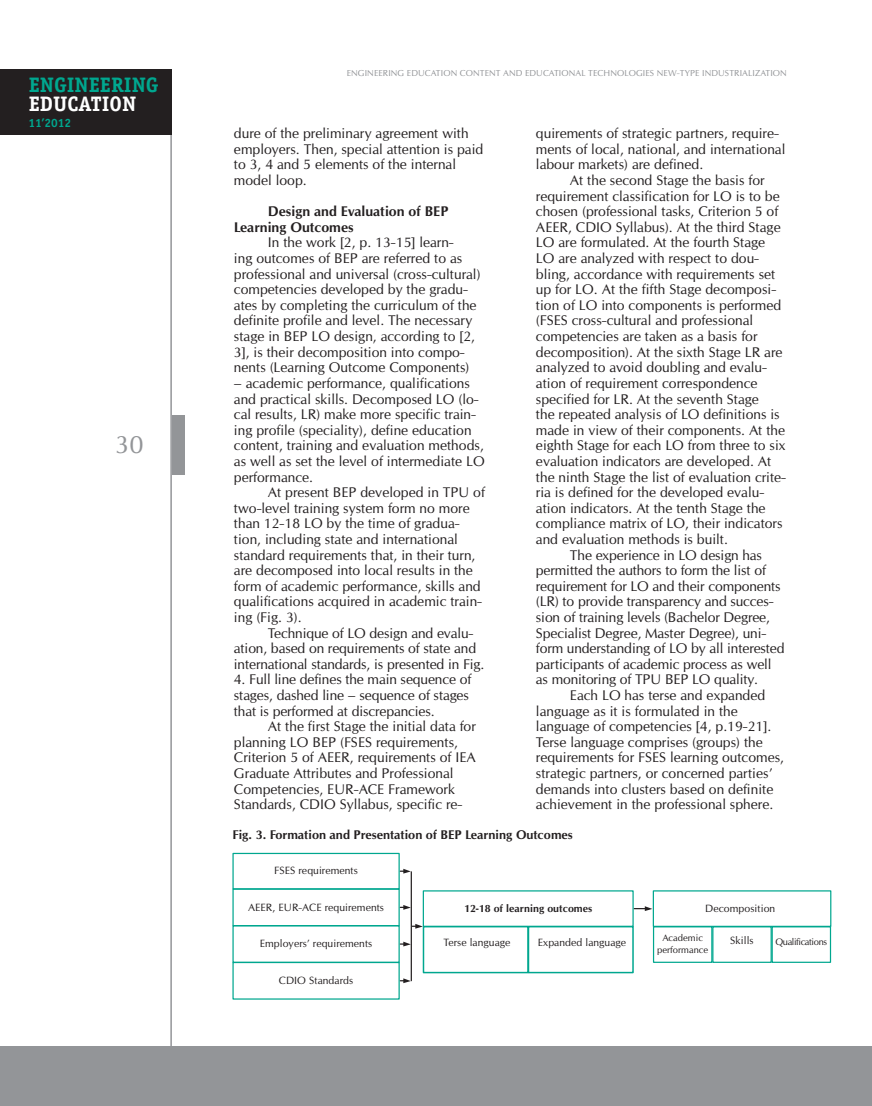
<style>
.page{position:relative;width:872px;height:1106px;background:#fff}
.page>*{position:absolute;margin:0;border:0;box-sizing:border-box;transform-origin:0 0}
.t1{font:24px "Opium New";color:#939598}
.t2{font:700 21px "Officina Serif C";color:#00a78f}
.t3{font:700 21px "Officina Serif C";color:#fff}
.t4{font:13.35px/15.6px "Opium New";color:#231f20}
.t5{font:700 13.35px/15.6px "Opium New";color:#231f20}
.t6{font:700 12px "Opium New";color:#231f20}
.t7{font:700 12px "Officina Sans C";color:#00a78f}
.t8{font:10.05px "Opium New";letter-spacing:.005em;color:#231f20}
.t9{font:700 10.05px "Opium New";letter-spacing:.005em;color:#231f20}
.t10{font:9px/12px "Opium New";letter-spacing:.005em;color:#231f20;text-align:center}
.t11{font:8.25px "Opium New";letter-spacing:.01em;color:#939598}
</style>
<div class="page">
<hr style="left:170px;top:69px;width:2px;height:1037px;background:#939598">
<div style="left:0;top:1046px;width:872px;height:60px;background:#939598"></div>
<div style="left:0;top:69px;width:172px;height:66px;background:#231f20"></div>
<div style="left:172px;top:415px;width:12px;height:60px;background:#939598"></div>
<div style="left:232px;top:852px;width:168px;height:37px;border:1px solid #00a78f"></div>
<div style="left:232px;top:888px;width:168px;height:38px;border:1px solid #00a78f"></div>
<div style="left:232px;top:925px;width:168px;height:38px;border:1px solid #00a78f"></div>
<div style="left:232px;top:961px;width:168px;height:38px;border:1px solid #00a78f"></div>
<svg style="left:400px;top:868px;width:11px;height:5px"></svg>
<svg style="left:400px;top:905px;width:11px;height:4px"></svg>
<svg style="left:400px;top:941px;width:11px;height:5px"></svg>
<svg style="left:400px;top:978px;width:11px;height:5px"></svg>
<hr style="left:411px;top:871px;width:1px;height:109px;background:#231f20">
<svg style="left:412px;top:923px;width:11px;height:5px"></svg>
<div style="left:423px;top:926px;width:106px;height:47px;border:2px solid #00a78f"></div>
<div style="left:528px;top:926px;width:106px;height:47px;border:2px solid #00a78f"></div>
<div style="left:423px;top:890px;width:210px;height:37px;border:1px solid #00a78f"></div>
<svg style="left:634px;top:906px;width:18px;height:5px"></svg>
<div style="left:653px;top:926px;width:59px;height:36px;border:1px solid #00a78f"></div>
<div style="left:712px;top:926px;width:59px;height:36px;border:1px solid #00a78f"></div>
<div style="left:771px;top:926px;width:60px;height:36px;border:1px solid #00a78f"></div>
<h2 class="t2" style="left:29px;top:73px;width:131px">ENGINEERING</h2>
<h2 class="t3" style="left:29px;top:92px;width:109px">EDUCATION</h2>
<p class="t7" style="left:28px;top:116px;width:44px">11’2012</p>
<h1 class="t1" style="left:115px;top:429px;width:30px">30</h1>
<p class="t11" style="left:347px;top:68px;width:318px">Engineering Education Content and Educational Tech nologies New</p>
<p class="t11" style="left:677px;top:68px;width:9px">-Type</p>
<p class="t11" style="left:702px;top:68px;width:86px">I ndustrialization</p>
<p class="t4" style="left:536px;top:125px;width:244px">quirements of strategic partners, require-</p>
<p class="t4" style="left:536px;top:141px;width:251px">ments of local, national, and international</p>
<p class="t4" style="left:536px;top:157px;width:169px">labour markets) are defined.</p>
<p class="t4" style="left:570px;top:172px;width:196px">At the second Stage the basis for</p>
<p class="t4" style="left:536px;top:188px;width:245px">requirement classification for LO is to be</p>
<p class="t4" style="left:536px;top:204px;width:244px">chosen (professional tasks, Criterion 5 of</p>
<p class="t4" style="left:536px;top:219px;width:50px">AEER, CDIO</p>
<p class="t4" style="left:616px;top:219px;width:166px">Syllabus). At the third Stage</p>
<p class="t4" style="left:536px;top:235px;width:231px">LO are formulated. At the fourth Stage</p>
<p class="t4" style="left:536px;top:250px;width:225px">LO are analyzed with respect to dou-</p>
<p class="t4" style="left:536px;top:266px;width:241px">bling, accordance with requirements set</p>
<p class="t4" style="left:536px;top:281px;width:242px">up for LO . At the fifth Stage decomposi-</p>
<p class="t4" style="left:536px;top:297px;width:247px">tion of LO into components is performed</p>
<p class="t4" style="left:536px;top:313px;width:219px">(FS ES cross-cultural and professional</p>
<p class="t4" style="left:536px;top:328px;width:223px">competencies are taken as a basis for</p>
<p class="t4" style="left:536px;top:344px;width:248px">decomposition). At the sixth Stage LR are</p>
<p class="t4" style="left:536px;top:359px;width:232px">analyzed to avoid doubling and evalu-</p>
<p class="t4" style="left:536px;top:375px;width:223px">ation of requirement correspondence</p>
<p class="t4" style="left:536px;top:391px;width:224px">specified for LR. At the seventh Stage</p>
<p class="t4" style="left:536px;top:406px;width:245px">the repeated analysis of LO definitions is</p>
<p class="t4" style="left:536px;top:422px;width:251px">made in view of their components. At the</p>
<p class="t4" style="left:536px;top:438px;width:251px">eighth Stage for each LO from three to six</p>
<p class="t4" style="left:536px;top:453px;width:237px">evaluation indicators are developed. At</p>
<p class="t4" style="left:536px;top:469px;width:252px">the ninth Stage the list of evaluation crite-</p>
<p class="t4" style="left:536px;top:484px;width:230px">ria is defined for the developed evalu-</p>
<p class="t4" style="left:536px;top:500px;width:231px">ation indicators. At the tenth Stage the</p>
<p class="t4" style="left:536px;top:516px;width:248px">compliance matrix of LO, their indicators</p>
<p class="t4" style="left:536px;top:531px;width:194px">and evaluation methods is built.</p>
<p class="t4" style="left:570px;top:547px;width:194px">The experience in LO design has</p>
<p class="t4" style="left:536px;top:562px;width:232px">permitted the authors to form the list of</p>
<p class="t4" style="left:536px;top:578px;width:246px">requirement for LO and their components</p>
<p class="t4" style="left:536px;top:594px;width:239px">(LR) to provide transparency and succes-</p>
<p class="t4" style="left:536px;top:609px;width:236px">sion of training levels (Bachelor Degree,</p>
<p class="t4" style="left:536px;top:625px;width:232px">Specialist Degree, Master Degree), uni-</p>
<p class="t4" style="left:536px;top:640px;width:250px">form understanding of LO by all interested</p>
<p class="t4" style="left:536px;top:656px;width:237px">participants of academic process as well</p>
<p class="t4" style="left:536px;top:671px;width:224px">as monitoring of TPU BEP LO quality.</p>
<p class="t4" style="left:570px;top:687px;width:197px">Each LO has terse and expanded</p>
<p class="t4" style="left:536px;top:703px;width:203px">language as it is formulated in the</p>
<p class="t4" style="left:536px;top:718px;width:237px">language of competencies [4, p.19-21].</p>
<p class="t4" style="left:536px;top:734px;width:228px">Terse language comprises (groups) the</p>
<p class="t4" style="left:536px;top:750px;width:250px">requirements for FS ES learning outcomes,</p>
<p class="t4" style="left:536px;top:765px;width:238px">strategic partners, or concerned parties’</p>
<p class="t4" style="left:536px;top:781px;width:239px">demands into clusters based on definite</p>
<p class="t4" style="left:536px;top:796px;width:239px">achievement in the professional sphere.</p>
<p class="t6" style="left:232px;top:827px;width:342px">Fig. 3. Formation and Presentation of BEP Learning Outcomes</p>
<p class="t8" style="left:274px;top:864px;width:85px">FS ES requirements</p>
<p class="t8" style="left:248px;top:901px;width:137px">AEER, EUR-ACE requirements</p>
<p class="t8" style="left:260px;top:937px;width:114px">Employers’ requirements</p>
<p class="t8" style="left:279px;top:973px;width:8px">CDIO</p>
<p class="t8" style="left:309px;top:973px;width:46px">Standards</p>
<p class="t4" style="left:234px;top:125px;width:251px">dure of the preliminary agreement with employers. Then, special attention is paid to 3, 4 and 5 elements of the internal model loop.</p>
<p class="t5" style="left:234px;top:204px;width:216px;text-indent:34px">Design and Evaluation of BEP<br>Learning Outcomes</p>
<p class="t4" style="left:234px;top:235px;width:248px;text-indent:34px">I n the work [2, p. 13-15] learn-<br>ing outcomes of BEP are referred to as professional and universal (cross-cultural) competencies developed by the gradu&shy;ates by completing the curriculum of the definite profile and level. The necessary stage in BEP LO design, according to [2, 3], is their decomposition into compo&shy;nents (Learning Outcome Components)</p>
<p class="t4" style="left:234px;top:375px;width:251px">– academic performance, qualifications and practical skills. Decomposed LO (lo&shy;cal results, LR) make more specific train&shy;ing profile (speciality), define education content, training and evaluation methods, as well as set the level of intermediate LO performance.</p>
<p class="t4" style="left:234px;top:484px;width:253px;text-indent:34px">At present BEP developed in TPU of two-level training system form no more than 12-18 LO by the time of gradua&shy;tion, including state and international standard requirements that, in their turn, are decomposed into local results in the form of academic performance, skills and qualifications acquired in academic train&shy;ing (Fig. 3).</p>
<p class="t4" style="left:234px;top:625px;width:252px;text-indent:34px">Technique of LO design and evalu&shy;ation, based on requirements of state and international standards, is presented in Fig.</p>
<p class="t4" style="left:234px;top:672px;width:239px">4. Full line defines the main sequence of stages, dashed line – sequence of stages that is performed at discrepancies.</p>
<p class="t4" style="left:234px;top:718px;width:243px;text-indent:34px">At the first Stage the initial data for planning LO BEP (FS ES requirements, Criterion 5 of AEER, requirements of I EA Graduate Attributes and Professional Competencies, EUR-AC E Framework Standards, CDIO</p>
<p class="t4" style="left:340px;top:796px;width:124px">Syllabus, specific re-</p>
<p class="t9" style="left:464px;top:902px;width:130px">12-18 of learning outcomes</p>
<p class="t8" style="left:705px;top:901px;width:72px">Decomposition</p>
<p class="t10" style="left:657px;top:931px;width:53px">Academic performance</p>
<p class="t8" style="left:730px;top:934px;width:25px">Skills</p>
<p class="t10" style="left:775px;top:935px;width:53px">Qualifications</p>
<p class="t8" style="left:443px;top:935px;width:68px">Terse language</p>
<p class="t8" style="left:538px;top:935px;width:90px">Expanded language</p>
</div>
